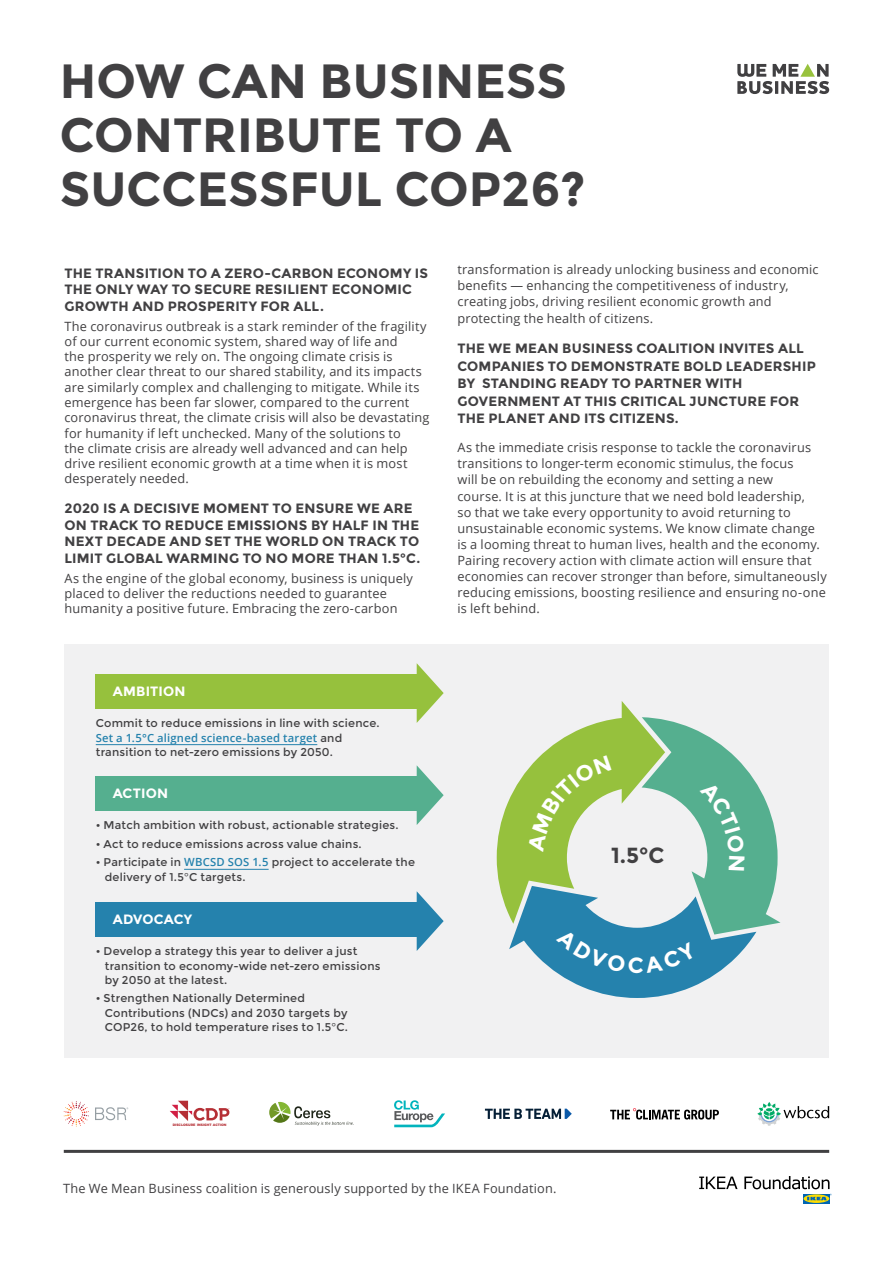
<style>
.page{position:relative;width:893px;height:1263px;background:#fff}
.page>*{position:absolute;margin:0;border:0;box-sizing:border-box;transform-origin:0 0}
.t1{font:700 48px/54px "Montserrat";color:#414042}
.t2{font:700 21.9px "Montserrat";color:#414042}
.t3{font:700 21.9px "Montserrat";color:#fff}
.t4{font:700 13.5px/16.8px "Montserrat";letter-spacing:.015em;color:#414042}
.t5{font:700 13.5px "Montserrat";letter-spacing:.015em;color:#fff}
.t6{font:12.75px/16px "Open Sans";letter-spacing:.015em;color:#414042}
.t7{font:11.25px/14.2px "Montserrat";letter-spacing:.02em;color:#414042}
.t8{font:600 11.25px "Open Sans";letter-spacing:.02em;color:#2582ad}
.t9{font:900 3.3px "Gotham";letter-spacing:.005em;color:#b52f35}
.s1{font-family:"Montserrat";font-weight:400;color:#414042}
.s2{font-family:"Open Sans";font-weight:600;color:#2582ad}
</style>
<div class="page">
<div style="left:65px;top:644px;width:764px;height:414px;background:#f1f1f2"></div>
<svg style="left:737px;top:64px;width:92px;height:30px"></svg>
<svg style="left:803px;top:1200px;width:26px;height:3px"></svg>
<svg style="left:804px;top:1194px;width:25px;height:9px"></svg>
<svg style="left:699px;top:1176px;width:38px;height:13px"></svg>
<svg style="left:744px;top:1176px;width:88px;height:24px"></svg>
<hr style="left:184px;top:869px;width:85px;height:1px;background:#2582ad">
<hr style="left:96px;top:744px;width:221px;height:1px;background:#2582ad">
<svg style="left:170px;top:1101px;width:60px;height:20px"></svg>
<svg style="left:269px;top:1102px;width:85px;height:24px"></svg>
<svg style="left:64px;top:1101px;width:25px;height:26px"></svg>
<svg style="left:95px;top:1107px;width:33px;height:13px"></svg>
<svg style="left:610px;top:1108px;width:109px;height:11px"></svg>
<svg style="left:757px;top:1102px;width:72px;height:24px"></svg>
<hr style="left:64px;top:1150px;width:765px;height:3px;background:#414042">
<svg style="left:394px;top:1100px;width:51px;height:27px"></svg>
<svg style="left:485px;top:1109px;width:87px;height:10px"></svg>
<div style="left:96px;top:674px;width:322px;height:35px;background:#96c13d"></div>
<svg style="left:417px;top:663px;width:27px;height:60px"></svg>
<div style="left:96px;top:776px;width:322px;height:35px;background:#55af8f"></div>
<svg style="left:417px;top:766px;width:27px;height:59px"></svg>
<div style="left:96px;top:902px;width:322px;height:35px;background:#2582ad"></div>
<svg style="left:417px;top:891px;width:27px;height:60px"></svg>
<svg style="left:497px;top:701px;width:283px;height:297px"></svg>
<h1 class="t1" style="left:60px;top:54px;width:527px">HOW CAN BUSINESS<br>CONTRIBUTE TO A<br>SUCCESSFUL COP26?</h1>
<p class="t4" style="left:65px;top:264px;width:365px">THE TRANSITION TO A ZERO-CARBON ECONOMY IS<br>THE ONLY WAY TO SECURE RESILIENT ECONOMIC<br>GROWTH AND PROSPERITY FOR ALL.</p>
<p class="t6" style="left:65px;top:318px;width:366px;line-height:15.3px">The coronavirus outbreak is a stark reminder of the fragility of our current economic system, shared way of life and<br>the prosperity we rely on. The ongoing climate crisis is another clear threat to our shared stability, and its impacts are similarly complex and challenging to mitigate. While its emergence has been far slower, compared to the current coronavirus threat, the climate crisis will also be devastating for humanity if left unchecked. Many of the solutions to<br>the climate crisis are already well advanced and can help drive resilient economic growth at a time when it is most desperately needed.</p>
<p class="t4" style="left:65px;top:500px;width:357px">2020 IS A DECISIVE MOMENT TO ENSURE WE ARE ON TRACK TO REDUCE EMISSIONS BY HALF IN THE NEXT DECADE AND SET THE WORLD ON TRACK TO LIMIT GLOBAL WARMING TO NO MORE THAN 1.5°C.</p>
<p class="t6" style="left:65px;top:570px;width:350px;line-height:15.3px">As the engine of the global economy, business is uniquely placed to deliver the reductions needed to guarantee humanity a positive future. Embracing the zero-carbon</p>
<p class="t5" style="left:113px;top:683px;width:74px">AMBITION</p>
<p class="t7" style="left:96px;top:716px;width:285px">Commit to reduce emissions in line with science.</p>
<p class="t8" style="left:96px;top:730px;width:248px">Set a 1.5°C aligned science-based target <span class="s1">and</span></p>
<p class="t7" style="left:96px;top:745px;width:239px">transition to net-zero emissions by 2050.</p>
<p class="t5" style="left:113px;top:785px;width:57px">ACTION</p>
<p class="t7" style="left:96px;top:818px;width:304px">• Match ambition with robust, actionable strategies.</p>
<p class="t7" style="left:96px;top:837px;width:268px">• Act to reduce emissions across value chains.</p>
<p class="t7" style="left:105px;top:855px;width:312px;text-indent:-9px">• Participate in <span class="s2">WBCSD SOS 1.5</span> project to accelerate the delivery of 1.5°C targets.</p>
<p class="t5" style="left:113px;top:911px;width:81px">ADVOCACY</p>
<p class="t7" style="left:105px;top:944px;width:277px;text-indent:-9px">• Develop a strategy this year to deliver a just transition to economy-wide net-zero emissions by 2050 at the latest.</p>
<p class="t7" style="left:105px;top:991px;width:245px;text-indent:-9px">• Strengthen Nationally Determined<br>Contributions (NDCs) and 2030 targets by<br>COP26, to hold temperature rises to 1.5°C.</p>
<p class="t6" style="left:457px;top:261px;width:363px">transformation is already unlocking business and economic benefits — enhancing the competitiveness of industry, creating jobs, driving resilient economic growth and protecting the health of citizens.</p>
<p class="t4" style="left:457px;top:339px;width:360px;line-height:17.5px">THE WE MEAN BUSINESS COALITION INVITES ALL COMPANIES TO DEMONSTRATE BOLD LEADERSHIP BY STANDING READY TO PARTNER WITH GOVERNMENT AT THIS CRITICAL JUNCTURE FOR THE PLANET AND ITS CITIZENS.</p>
<p class="t6" style="left:457px;top:439px;width:371px">As the immediate crisis response to tackle the coronavirus transitions to longer-term economic stimulus, the focus<br>will be on rebuilding the economy and setting a new<br>course. It is at this juncture that we need bold leadership,<br>so that we take every opportunity to avoid returning to unsustainable economic systems. We know climate change is a looming threat to human lives, health and the economy.<br>Pairing recovery action with climate action will ensure that economies can recover stronger than before, simultaneously reducing emissions, boosting resilience and ensuring no-one is left behind.</p>
<h2 class="t2" style="left:611px;top:842px;width:55px">1.5°C</h2>
<h2 class="t3" style="left:628px;top:952px;width:18px">C</h2>
<p class="t9" style="left:173px;top:1122px;width:55px">DISCLOSURE INSIGHT ACTION</p>
<p class="t6" style="left:63px;top:1180px;width:495px">The We Mean Business coalition is generously supported by the IKEA Foundation.</p>
</div>
